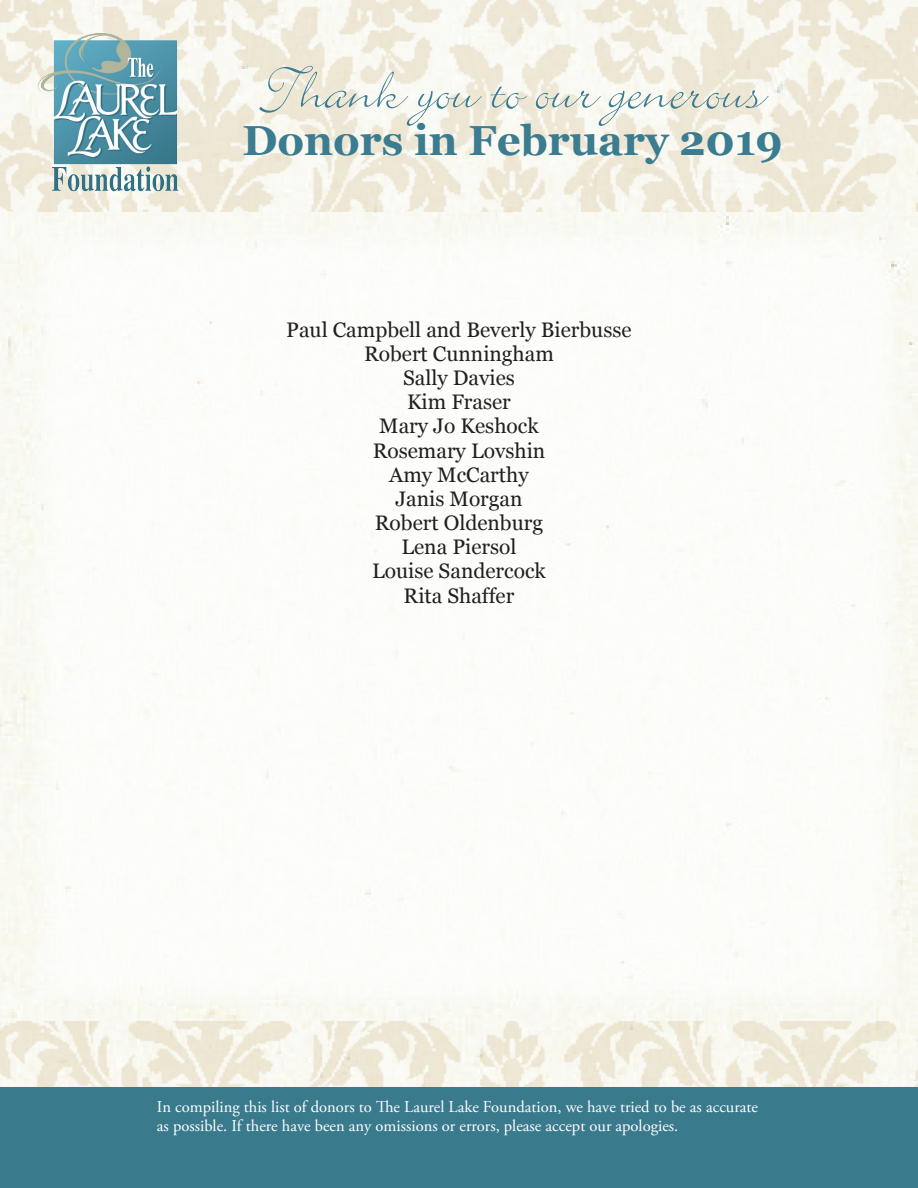
<style>
.page{position:relative;width:918px;height:1188px;background:#fff}
.page>*{position:absolute;margin:0;border:0;box-sizing:border-box;transform-origin:0 0}
.t1{font:67.5px "Bickley Script Std";color:#3b7c90}
.t2{font:700 42px "Georgia";color:#3b7c90}
.t3{font:21px "Georgia";color:#231f20}
.t4{font:16.5px/19.8px "Adobe Garamond Pro";color:#fff}
</style>
<div class="page">
<img style="left:0;top:1021px;width:918px;height:66px">
<img style="left:0;top:0;width:918px;height:211px">
<img style="left:36px;top:31px;width:148px;height:165px">
<div style="left:0;top:1087px;width:918px;height:101px;background:#3a7a8d"></div>
<p class="t1" style="left:261px;top:57px;width:504px">Thank you to our generous</p>
<p class="t2" style="left:243px;top:114px;width:542px">Donors in February 2019</p>
<p class="t3" style="left:286px;top:317px;width:347px">Paul Campbell and Beverly Bierbusse</p>
<p class="t3" style="left:364px;top:341px;width:191px">Robert Cunningham</p>
<p class="t3" style="left:403px;top:365px;width:113px">Sally Davies</p>
<p class="t3" style="left:407px;top:389px;width:105px">Kim Fraser</p>
<p class="t3" style="left:379px;top:414px;width:161px">Mary Jo Keshock</p>
<p class="t3" style="left:373px;top:438px;width:174px">Rosemary Lovshin</p>
<p class="t3" style="left:389px;top:462px;width:141px">Amy McCarthy</p>
<p class="t3" style="left:395px;top:486px;width:129px">Janis Morgan</p>
<p class="t3" style="left:375px;top:510px;width:170px">Robert Oldenburg</p>
<p class="t3" style="left:402px;top:534px;width:116px">Lena Piersol</p>
<p class="t3" style="left:372px;top:558px;width:175px">Louise Sandercock</p>
<p class="t3" style="left:404px;top:583px;width:112px">Rita Shaffer</p>
<p class="t4" style="left:157px;top:1097px;width:603px">In compiling this list of donors to The Laurel Lake Foundation, we have tried to be as accurate as possible. If there have been any omissions or errors, please accept our apologies.</p>
</div>
